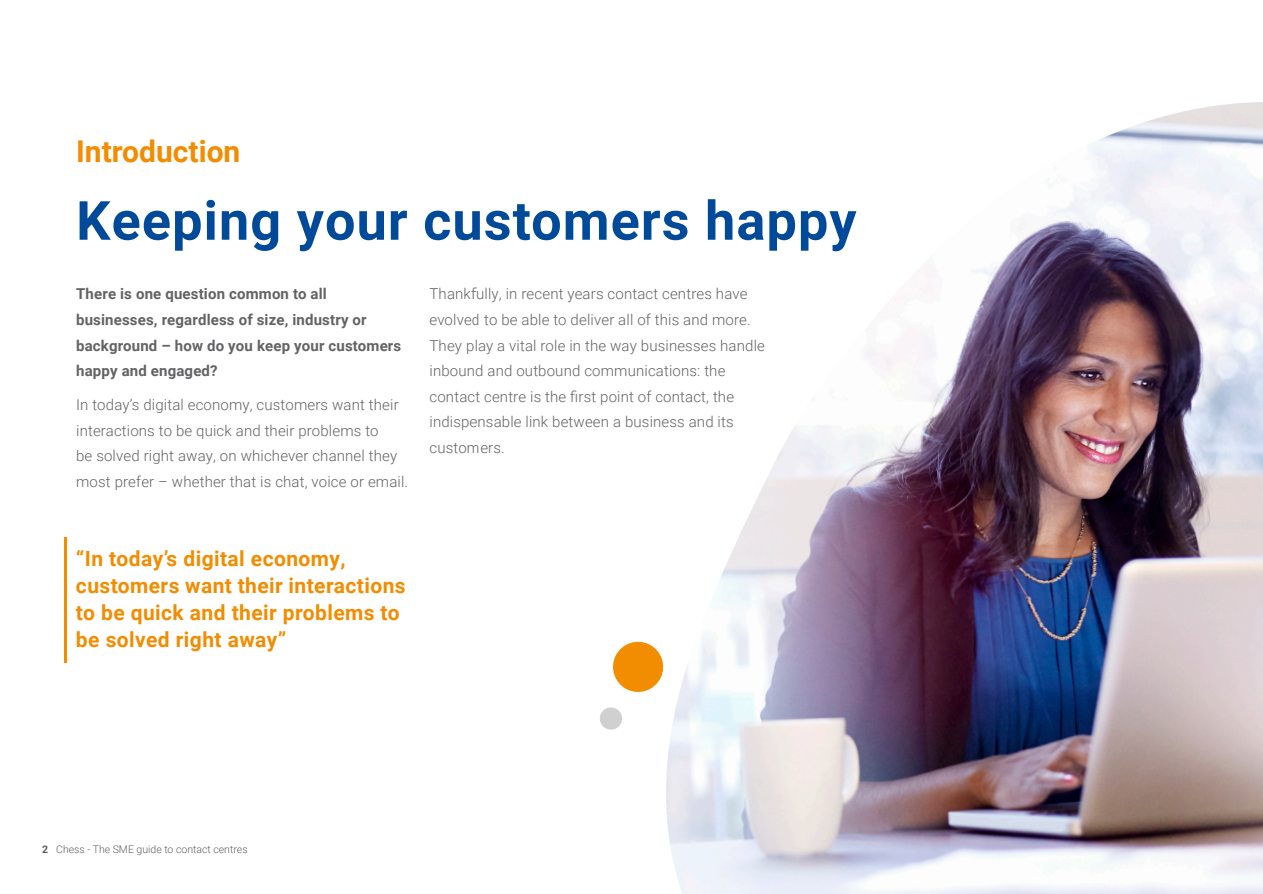
<style>
.page{position:relative;width:1263px;height:894px;background:#fff}
.page>*{position:absolute;margin:0;border:0;box-sizing:border-box;transform-origin:0 0}
.t1{font:700 54px "Roboto";letter-spacing:.02em;color:#004a99}
.t2{font:700 30px "Roboto";color:#f28c00}
.t3{font:700 21px/27px "Roboto";letter-spacing:.02em;color:#f28c00}
.t4{font:300 15px/25.5px "Roboto";letter-spacing:.01em;color:#636366}
.t5{font:700 15px/25.5px "Roboto";letter-spacing:.01em;color:#636366}
._5mm_Paragraph_Spaci{font:300 10.5px "Roboto";color:#5b5f60}
.s1{font-weight:700}
</style>
<div class="page">
<hr style="left:64px;top:536px;width:2px;height:126px;background:#f28c00">
<svg style="left:600px;top:707px;width:22px;height:23px"></svg>
<svg style="left:613px;top:641px;width:43px;height:51px"></svg>
<img style="left:656px;top:102px;width:607px;height:791px">
<p class="t2" style="left:76px;top:130px;width:166px">Introduction</p>
<p class="t1" style="left:76px;top:182px;width:782px">Keeping your customers happy</p>
<p class="t5" style="left:76px;top:281px;width:327px">There is one question common to all businesses, regardless of size, industry or background – how do you keep your customers happy and engaged?</p>
<p class="t4" style="left:76px;top:391px;width:333px">In today’s digital economy, customers want their interactions to be quick and their problems to<br>be solved right away, on whichever channel they most prefer – whether that is chat, voice or email.</p>
<p class="t4" style="left:429px;top:281px;width:337px">Thankfully, in recent years contact centres have evolved to be able to deliver all of this and more.<br>They play a vital role in the way businesses handle inbound and outbound communications: the contact centre is the first point of contact, the indispensable link between a business and its customers.</p>
<p class="t3" style="left:76px;top:544px;width:331px">“In today’s digital economy, customers want their interactions to be quick and their problems to be solved right away”</p>
<p class="_5mm_Paragraph_Spaci" style="left:42px;top:841px;width:207px"><span class="s1">2</span> Chess - The SME guide to contact centres</p>
</div>
